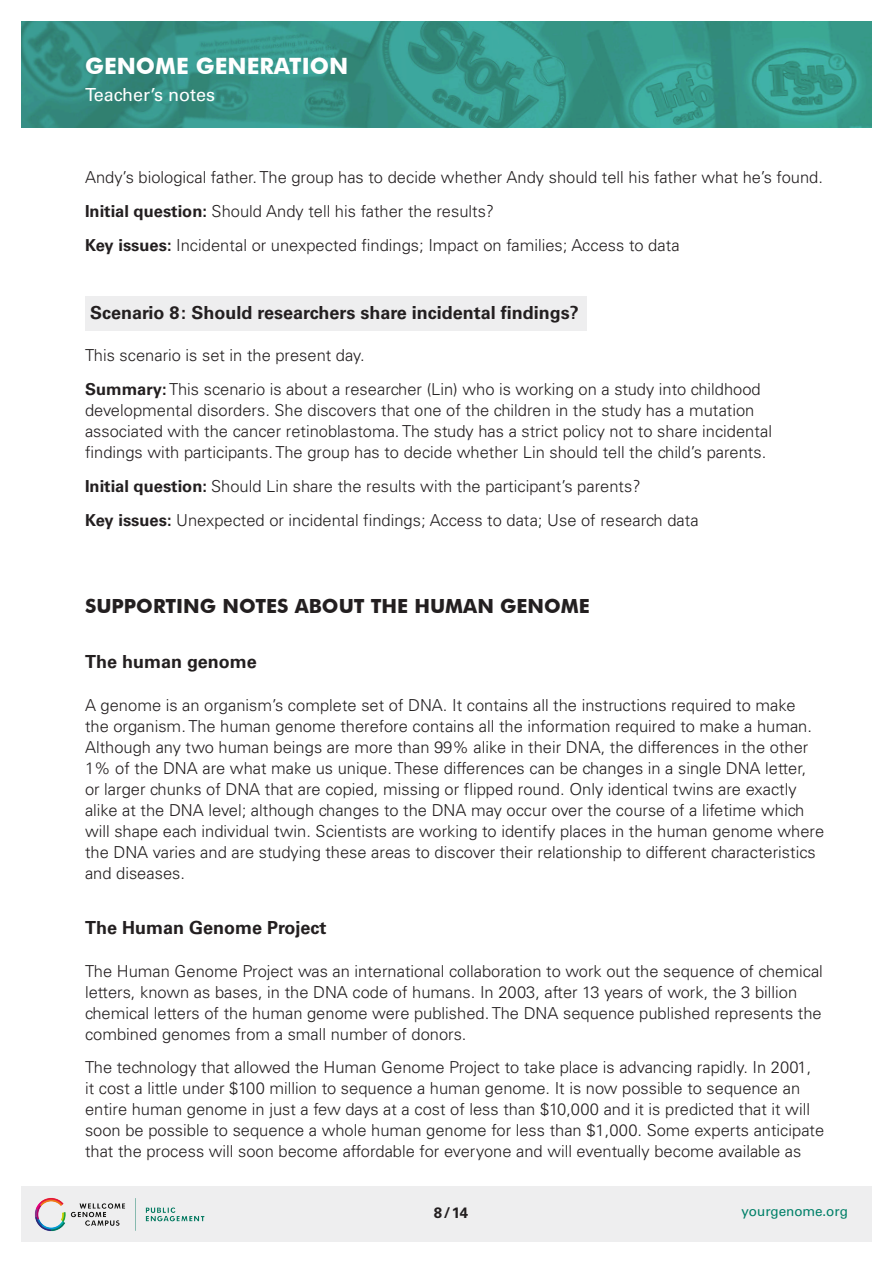
<style>
.page{position:relative;width:893px;height:1263px;background:#fff}
.page>*{position:absolute;margin:0;border:0;box-sizing:border-box;transform-origin:0 0}
.t1{font:700 22.5px "Futura BT";color:#fff}
.Title_1{font:700 19.5px "Futura BT";color:#231f20}
.Title_2__5spacetop{font:700 18px "Univers";color:#231f20}
.t2{font:18px "Univers";color:#fff}
.Title_2{font:700 18px "Univers";color:#231f20}
.Text_1{font:300 16.5px/21px "Univers";color:#231f20}
.t3{font:700 15px "Univers";color:#231f20}
.t4{font:13.5px "Univers";letter-spacing:-.005em;color:#008068}
.s1{font-weight:700}
</style>
<div class="page">
<div style="left:21px;top:1186px;width:851px;height:56px;background:#eeeeef"></div>
<img style="left:21px;top:21px;width:851px;height:107px">
<div style="left:85px;top:296px;width:502px;height:34px;background:#eeeeef"></div>
<img style="left:35px;top:1198px;width:169px;height:34px">
<h1 class="t1" style="left:85px;top:52px;width:265px">GENOME GENERATION</h1>
<p class="t2" style="left:85px;top:84px;width:132px">Teacher’s notes</p>
<p class="Text_1" style="left:85px;top:167px;width:739px">Andy’s biological father. The group has to decide whether Andy should tell his father what he’s found.</p>
<p class="Text_1" style="left:85px;top:201px;width:411px"><span class="s1">Initial question:</span> Should Andy tell his father the results?</p>
<p class="Text_1" style="left:85px;top:234px;width:596px"><span class="s1">Key issues:</span> Incidental or unexpected findings; Impact on families; Access to data</p>
<p class="Title_2__5spacetop" style="left:90px;top:302px;width:490px">Scenario 8: Should researchers share incidental findings?</p>
<p class="Text_1" style="left:85px;top:345px;width:281px">This scenario is set in the present day.</p>
<p class="Text_1" style="left:85px;top:379px;width:689px"><span class="s1">Summary:</span> This scenario is about a researcher (Lin) who is working on a study into childhood developmental disorders. She discovers that one of the children in the study has a mutation associated with the cancer retinoblastoma. The study has a strict policy not to share incidental findings with participants. The group has to decide whether Lin should tell the child’s parents.</p>
<p class="Text_1" style="left:85px;top:475px;width:557px"><span class="s1">Initial question:</span> Should Lin share the results with the participant’s parents?</p>
<p class="Text_1" style="left:85px;top:509px;width:615px"><span class="s1">Key issues:</span> Unexpected or incidental findings; Access to data; Use of research data</p>
<p class="Title_1" style="left:85px;top:594px;width:506px">SUPPORTING NOTES ABOUT THE HUMAN GENOME</p>
<p class="Title_2" style="left:85px;top:651px;width:173px">The human genome</p>
<p class="Text_1" style="left:85px;top:694px;width:741px">A genome is an organism’s complete set of DNA. It contains all the instructions required to make<br>the organism. The human genome therefore contains all the information required to make a human.<br>Although any two human beings are more than 99% alike in their DNA, the differences in the other 1% of the DNA are what make us unique. These differences can be changes in a single DNA letter, or larger chunks of DNA that are copied, missing or flipped round. Only identical twins are exactly alike at the DNA level; although changes to the DNA may occur over the course of a lifetime which will shape each individual twin. Scientists are working to identify places in the human genome where the DNA varies and are studying these areas to discover their relationship to different characteristics and diseases.</p>
<p class="Title_2__5spacetop" style="left:85px;top:917px;width:243px">The Human Genome Project</p>
<p class="Text_1" style="left:85px;top:960px;width:739px">The Human Genome Project was an international collaboration to work out the sequence of chemical letters, known as bases, in the DNA code of humans. In 2003, after 13 years of work, the 3 billion chemical letters of the human genome were published. The DNA sequence published represents the combined genomes from a small number of donors.</p>
<p class="Text_1" style="left:85px;top:1057px;width:741px">The technology that allowed the Human Genome Project to take place is advancing rapidly. In 2001, it cost a little under $100 million to sequence a human genome. It is now possible to sequence an entire human genome in just a few days at a cost of less than $10,000 and it is predicted that it will soon be possible to sequence a whole human genome for less than $1,000. Some experts anticipate that the process will soon become affordable for everyone and will eventually become available as</p>
<p class="t3" style="left:434px;top:1204px;width:36px">8/14</p>
<p class="t4" style="left:741px;top:1203px;width:108px">yourgenome.org</p>
</div>
